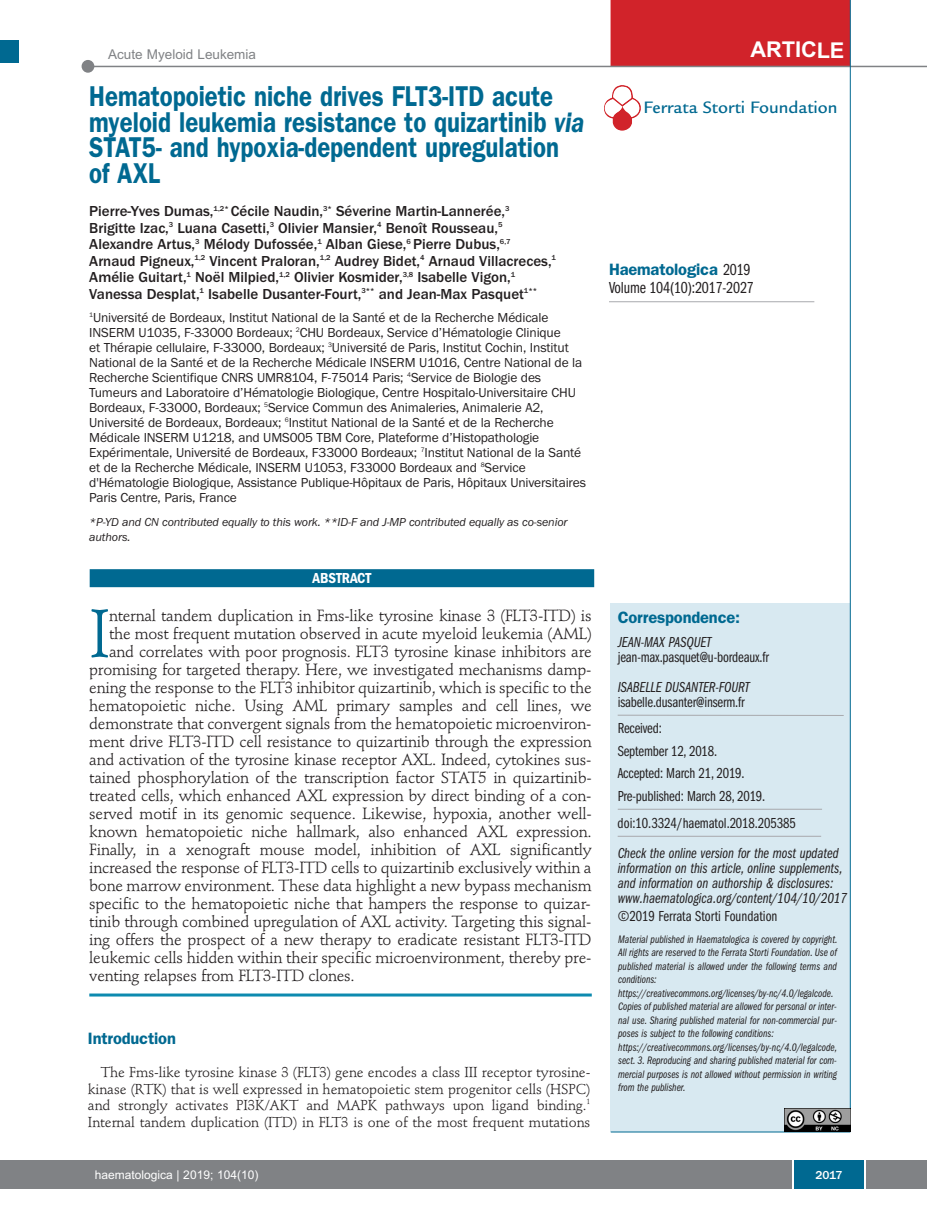
<style>
.page{position:relative;width:927px;height:1225px;background:#fff}
.page>*{position:absolute;margin:0;border:0;box-sizing:border-box;transform-origin:0 0}
.t1{font:66.45px "Stempel Schneidler";color:#006991}
.t2{font:600 28.8px/25.5px "Franklin Gothic";color:#006991;scale:.83 1}
.t3{font:700 21.75px "Arial";letter-spacing:-.01em;color:#fff}
.t4{font:500 18px "Legacy Sans";color:#006991}
.t5{font:600 16.5px "Franklin Gothic";letter-spacing:-.01em;color:#006991}
.t6{font:16.5px "Franklin Gothic Book Cmpr";letter-spacing:-.01em;color:#231f20}
.t7{font:16.05px "Stempel Schneidler";letter-spacing:-.015em;color:#231f20}
.t8{font:500 15px/16.5px "Franklin Gothic";color:#231f20}
.t9{font:15px/15px "Franklin Gothic Book Cmpr Ital";color:#231f20}
.t10{font:15px/22.5px "Franklin Gothic Book Cmpr";letter-spacing:-.01em;color:#231f20}
.t11{font:600 condensed 15px "Franklin Gothic";letter-spacing:-.005em;color:#fff}
.t12{font:14.25px/16.5px "Stempel Schneidler";letter-spacing:-.005em;color:#231f20;text-align:justify}
.t13{font:13.5px/15px "Franklin Gothic";letter-spacing:-.01em;color:#231f20}
.t14{font:13.5px "Arial";color:#808285}
.t15{font:italic 12px/15px "Franklin Gothic";letter-spacing:-.01em;color:#231f20}
.t16{font:12px "Arial";color:#fff}
.t17{font:500 12px "Franklin Gothic";color:#fff}
.t18{font:11.25px/13.5px "Franklin Gothic Book Cmpr Ital";color:#231f20}
.s1{font-style:italic}
.s2{font-family:"Franklin Gothic Book Cmpr";font-weight:400;color:#231f20}
</style>
<div class="page">
<div style="left:18px;top:1160px;width:909px;height:28px;background:#808285"></div>
<div style="left:794px;top:1160px;width:70px;height:28px;background:#006991"></div>
<hr style="left:792px;top:1160px;width:2px;height:28px;background:#fff">
<hr style="left:864px;top:1160px;width:2px;height:28px;background:#fff">
<div style="left:611px;top:603px;width:239px;height:529px;background:#d8e9f1"></div>
<hr style="left:618px;top:809px;width:204px;height:1px;background:#a8a9ad">
<hr style="left:618px;top:715px;width:226px;height:1px;background:#a8a9ad">
<hr style="left:611px;top:1131px;width:239px;height:1px;background:#006991">
<hr style="left:609px;top:301px;width:205px;height:1px;background:#a8a9ad">
<div style="left:611px;top:0;width:239px;height:67px;background:#d1232a"></div>
<hr style="left:87px;top:66px;width:840px;height:1px;background:#808285">
<div style="left:82px;top:60px;width:12px;height:13px;background:#808285;border-radius:50%"></div>
<hr style="left:618px;top:836px;width:203px;height:1px;background:#a8a9ad">
<hr style="left:850px;top:0;width:1px;height:1131px;background:#006991">
<img style="left:785px;top:1108px;width:65px;height:23px">
<img style="left:604px;top:85px;width:37px;height:46px">
<div style="left:0;top:40px;width:19px;height:22px;background:#006991"></div>
<div style="left:0;top:1160px;width:18px;height:28px;background:#808285"></div>
<hr style="left:89px;top:993px;width:503px;height:3px;background:#0d8aaf">
<div style="left:90px;top:569px;width:504px;height:18px;background:#006991"></div>
<p class="t14" style="left:108px;top:47px;width:149px">Acute Myeloid Leukemia</p>
<h3 class="t3" style="left:751px;top:37px;width:95px">ARTICLE</h3>
<h2 class="t2" style="left:89px;top:86px;width:598px">Hematopoietic niche drives FLT3-ITD acute myeloid leukemia resistance to quizartinib <span class="s1">via </span>STAT5- and hypoxia-dependent upregulation of AXL</h2>
<p class="t8" style="left:89px;top:203px;width:468px">Pierre-Yves Dumas,<sup>1,2*</sup> Cécile Naudin,<sup>3*</sup> Séverine Martin-Lannerée,<sup>3<br></sup>Brigitte Izac,<sup>3</sup> Luana Casetti,<sup>3</sup> Olivier Mansier,<sup>4</sup> Benoît Rousseau,<sup>5<br></sup>Alexandre Artus,<sup>3</sup> Mélody Dufossée,<sup>1</sup> Alban Giese,<sup>6</sup> Pierre Dubus,<sup>6,7<br></sup>Arnaud Pigneux,<sup>1,2</sup> Vincent Praloran,<sup>1,2</sup> Audrey Bidet,<sup>4</sup> Arnaud Villacreces,<sup>1<br></sup>Amélie Guitart,<sup>1</sup> Noël Milpied,<sup>1,2</sup> Olivier Kosmider,<sup>3,8</sup> Isabelle Vigon,<sup>1<br></sup>Vanessa Desplat,<sup>1</sup> Isabelle Dusanter-Fourt,<sup>3**</sup> and Jean-Max Pasquet<sup>1**</sup></p>
<p class="t13" style="left:89px;top:310px;width:498px"><sup>1</sup>Université de Bordeaux, Institut National de la Santé et de la Recherche Médicale INSERM U1035, F-33000 Bordeaux; <sup>2</sup>CHU Bordeaux, Service d’Hématologie Clinique<br>et Thérapie cellulaire, F-33000, Bordeaux; <sup>3</sup>Université de Paris, Institut Cochin, Institut National de la Santé et de la Recherche Médicale INSERM U1016, Centre National de la Recherche Scientifique CNRS UMR8104, F-75014 Paris; <sup>4</sup>Service de Biologie des Tumeurs and Laboratoire d’Hématologie Biologique, Centre Hospitalo-Universitaire CHU Bordeaux, F-33000, Bordeaux; <sup>5</sup>Service Commun des Animaleries, Animalerie A2, Université de Bordeaux, Bordeaux; <sup>6</sup>Institut National de la Santé et de la Recherche Médicale INSERM U1218, and UMS005 TBM Core, Plateforme d’Histopathologie Expérimentale, Université de Bordeaux, F33000 Bordeaux; <sup>7</sup>Institut National de la Santé et de la Recherche Médicale, INSERM U1053, F33000 Bordeaux and <sup>8</sup>Service d'Hématologie Biologique, Assistance Publique-Hôpitaux de Paris, Hôpitaux Universitaires Paris Centre, Paris, France</p>
<p class="t15" style="left:89px;top:514px;width:480px">*P-YD and CN contributed equally to this work. **ID-F and J-MP contributed equally as co-senior authors.</p>
<p class="t11" style="left:313px;top:573px;width:60px">ABSTRACT</p>
<h1 class="t1" style="left:89px;top:606px;width:22px">I</h1>
<p class="t7" style="left:109px;top:608px;width:484px">nternal tandem duplication in Fms-like tyrosine kinase 3 (FLT3-ITD) is</p>
<p class="t7" style="left:109px;top:626px;width:484px">the most frequent mutation observed in acute myeloid leukemia (AML)</p>
<p class="t7" style="left:109px;top:644px;width:484px">and correlates with poor prognosis. FLT3 tyrosine kinase inhibitors are</p>
<p class="t7" style="left:89px;top:662px;width:504px">promising for targeted therapy. Here, we investigated mechanisms damp-</p>
<p class="t7" style="left:89px;top:680px;width:504px">ening the response to the FLT3 inhibitor quizartinib, which is specific to the</p>
<p class="t7" style="left:89px;top:698px;width:504px">hematopoietic niche. Using AML primary samples and cell lines, we</p>
<p class="t7" style="left:89px;top:716px;width:504px">demonstrate that convergent signals from the hematopoietic microenviron-</p>
<p class="t7" style="left:89px;top:734px;width:504px">ment drive FLT3-ITD cell resistance to quizartinib through the expression</p>
<p class="t7" style="left:89px;top:752px;width:504px">and activation of the tyrosine kinase receptor AXL. Indeed, cytokines sus-</p>
<p class="t7" style="left:89px;top:770px;width:504px">tained phosphorylation of the transcription factor STAT5 in quizartinib-</p>
<p class="t7" style="left:89px;top:788px;width:504px">treated cells, which enhanced AXL expression by direct binding of a con-</p>
<p class="t7" style="left:89px;top:806px;width:504px">served motif in its genomic sequence. Likewise, hypoxia, another well-</p>
<p class="t7" style="left:89px;top:824px;width:504px">known hematopoietic niche hallmark, also enhanced AXL expression.</p>
<p class="t7" style="left:89px;top:842px;width:504px">Finally, in a xenograft mouse model, inhibition of AXL significantly</p>
<p class="t7" style="left:89px;top:860px;width:504px">increased the response of FLT3-ITD cells to quizartinib exclusively within a</p>
<p class="t7" style="left:89px;top:878px;width:504px">bone marrow environment. These data highlight a new bypass mechanism</p>
<p class="t7" style="left:89px;top:896px;width:503px">specific to the hematopoietic niche that hampers the response to quizar-</p>
<p class="t7" style="left:89px;top:914px;width:504px">tinib through combined upregulation of AXL activity. Targeting this signal-</p>
<p class="t7" style="left:89px;top:932px;width:504px">ing offers the prospect of a new therapy to eradicate resistant FLT3-ITD</p>
<p class="t7" style="left:89px;top:950px;width:504px">leukemic cells hidden within their specific microenvironment, thereby pre-</p>
<p class="t7" style="left:89px;top:968px;width:267px">venting relapses from FLT3-ITD clones.</p>
<p class="t5" style="left:88px;top:1032px;width:89px">Introduction</p>
<p class="t12" style="left:88px;top:1065px;width:504px;text-indent:13px">The Fms-like tyrosine kinase 3 (FLT3) gene encodes a class III receptor tyrosine&shy;kinase (RTK) that is well expressed in hematopoietic stem progenitor cells (HSPC) and strongly activates PI3K/AKT and MAPK pathways upon ligand binding.<sup>1<br></sup>Internal tandem duplication (ITD) in FLT3 is one of the most frequent mutations</p>
<p class="t4" style="left:644px;top:101px;width:196px">Ferrata Storti Foundation</p>
<p class="t5" style="left:609px;top:264px;width:143px">Haematologica <span class="s2">2019</span></p>
<p class="t6" style="left:609px;top:282px;width:146px">Volume 104(10):2017-2027</p>
<p class="t5" style="left:618px;top:612px;width:124px">Correspondence:</p>
<p class="t9" style="left:618px;top:635px;width:95px">JEAN-MAX PASQUET</p>
<p class="t10" style="left:618px;top:646px;width:153px">jean-max.pasquet@u-bordeaux.fr</p>
<p class="t9" style="left:618px;top:680px;width:134px">ISABELLE DUSANTER-FOURT</p>
<p class="t10" style="left:618px;top:691px;width:128px">isabelle.dusanter@inserm.fr</p>
<p class="t10" style="left:618px;top:718px;width:149px">Received:<br>September 12, 2018.<br>Accepted: March 21, 2019.<br>Pre-published: March 28, 2019.</p>
<p class="t10" style="left:618px;top:812px;width:180px">doi:10.3324/haematol.2018.205385</p>
<p class="t9" style="left:618px;top:846px;width:231px">Check the online version for the most updated information on this article, online supplements, and information on authorship &amp; disclosures: www.haematologica.org/content/104/10/2017</p>
<p class="t10" style="left:618px;top:906px;width:161px">©2019 Ferrata Storti Foundation</p>
<p class="t18" style="left:618px;top:933px;width:221px">Material published in Haematologica is covered by copyright.<br>All rights are reserved to the Ferrata Storti Foundation. Use of published material is allowed under the following terms and conditions: https://creativecommons.org/licenses/by-nc/4.0/legalcode.<br>Copies of published material are allowed for personal or inter&shy;nal use. Sharing published material for non-commercial pur&shy;poses is subject to the following conditions: https://creativecommons.org/licenses/by-nc/4.0/legalcode, sect. 3. Reproducing and sharing published material for com&shy;mercial purposes is not allowed without permission in writing from the publisher.</p>
<p class="t16" style="left:95px;top:1167px;width:165px">haematologica | 2019; 104(10)</p>
<p class="t17" style="left:815px;top:1167px;width:29px">2017</p>
</div>
